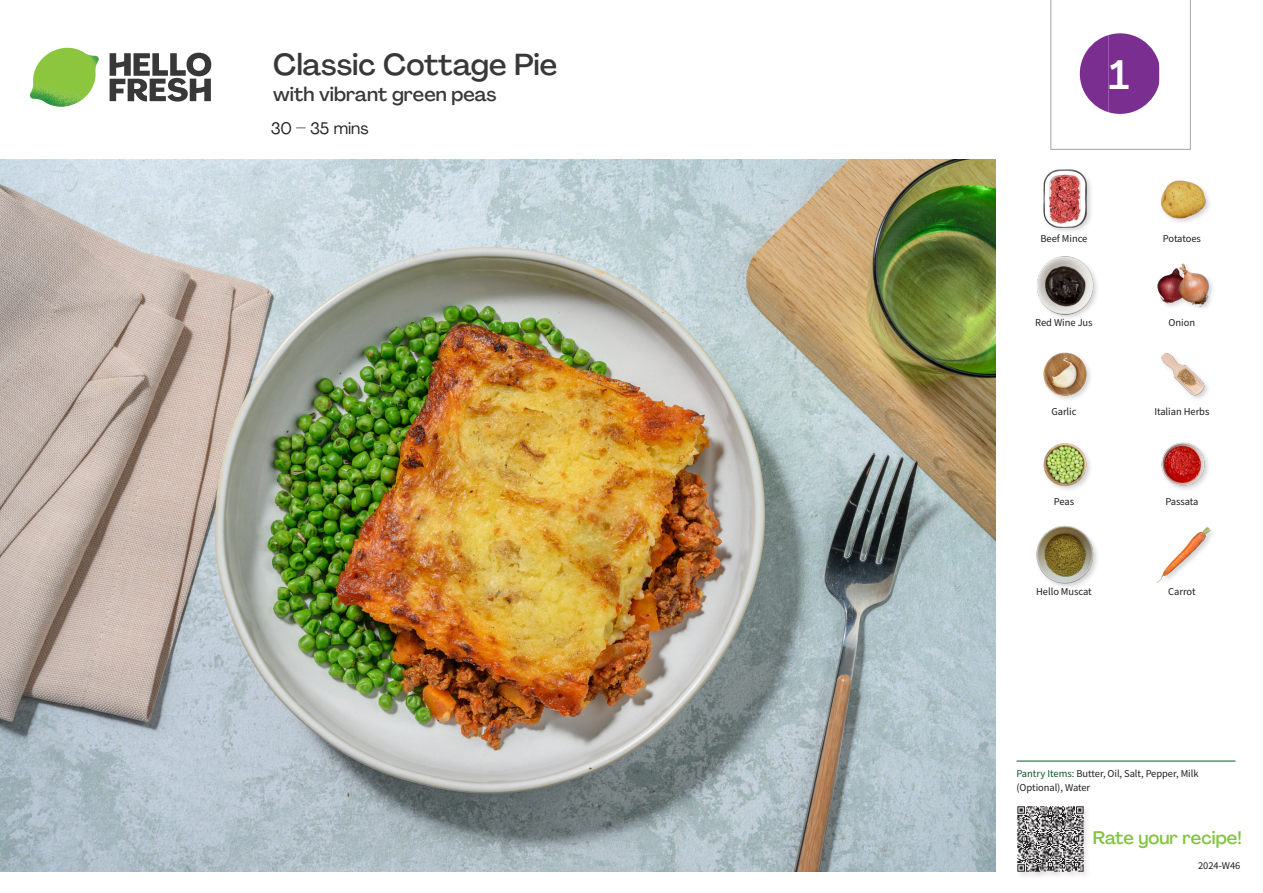
<style>
.page{position:relative;width:1263px;height:893px;background:#fff}
.page>*{position:absolute;margin:0;border:0;box-sizing:border-box;transform-origin:0 0}
._24_Recipe_Nr_Bag{font:500 40.5px "Agrandir";color:#fff}
._15_Titel_UK{font:500 30px "Agrandir";letter-spacing:-.005em;color:#383839}
._15_Titel_UK-2{font:500 19.5px "Agrandir";color:#383839}
.t1{font:500 18px "Agrandir";color:#81c340}
._02_Box_Type{font:16.5px "Agrandir";color:#231f20}
._18_FRONT_ingredients_UK{font:10.5px "Source Sans Pro";letter-spacing:-.005em;color:#231f20}
.t2{font:10.5px/13.5px "Source Sans Variable";letter-spacing:-.005em;color:#231f20}
.s1{font-family:"Source Sans Pro";color:#0e572c}
</style>
<div class="page">
<svg style="left:110px;top:53px;width:101px;height:49px"></svg>
<img style="left:30px;top:48px;width:69px;height:59px">
<img style="left:0;top:159px;width:995px;height:713px">
<hr style="left:1016px;top:761px;width:219px;height:1px;background:#0e572c">
<div style="left:1017px;top:805px;width:74px;height:74px;background:#fafafa"></div>
<img style="left:1017px;top:806px;width:69px;height:69px">
<img style="left:1161px;top:180px;width:48px;height:42px">
<div style="left:1042px;top:169px;width:52px;height:65px;background:#231f20;opacity:.2"></div>
<img style="left:1042px;top:170px;width:52px;height:57px">
<img style="left:1157px;top:263px;width:55px;height:45px">
<div style="left:1036px;top:255px;width:64px;height:66px;background:#231f20;opacity:.2"></div>
<img style="left:1036px;top:257px;width:58px;height:57px">
<img style="left:1161px;top:353px;width:47px;height:46px">
<img style="left:1043px;top:352px;width:48px;height:48px">
<img style="left:1161px;top:442px;width:48px;height:48px">
<img style="left:1043px;top:443px;width:47px;height:47px">
<img style="left:1156px;top:527px;width:56px;height:56px">
<div style="left:1035px;top:525px;width:65px;height:65px;background:#231f20;opacity:.2"></div>
<img style="left:1036px;top:526px;width:58px;height:57px">
<svg style="left:1050px;top:0;width:141px;height:150px"></svg>
<p class="_15_Titel_UK" style="left:273px;top:46px;width:285px">Classic Cottage Pie</p>
<p class="_15_Titel_UK-2" style="left:273px;top:82px;width:225px">with vibrant green peas</p>
<p class="_02_Box_Type" style="left:271px;top:118px;width:99px">30 – 35 mins</p>
<p class="_24_Recipe_Nr_Bag" style="left:1109px;top:50px;width:22px">1</p>
<p class="_18_FRONT_ingredients_UK" style="left:1040px;top:232px;width:48px">Beef Mince</p>
<p class="_18_FRONT_ingredients_UK" style="left:1163px;top:232px;width:40px">Potatoes</p>
<p class="_18_FRONT_ingredients_UK" style="left:1035px;top:316px;width:59px">Red Wine Jus</p>
<p class="_18_FRONT_ingredients_UK" style="left:1169px;top:316px;width:28px">Onion</p>
<p class="_18_FRONT_ingredients_UK" style="left:1051px;top:404px;width:27px">Garlic</p>
<p class="_18_FRONT_ingredients_UK" style="left:1154px;top:404px;width:57px">Italian Herbs</p>
<p class="_18_FRONT_ingredients_UK" style="left:1054px;top:495px;width:22px">Peas</p>
<p class="_18_FRONT_ingredients_UK" style="left:1165px;top:495px;width:35px">Passata</p>
<p class="_18_FRONT_ingredients_UK" style="left:1036px;top:585px;width:57px">Hello Muscat</p>
<p class="_18_FRONT_ingredients_UK" style="left:1168px;top:585px;width:29px">Carrot</p>
<p class="t2" style="left:1016px;top:767px;width:184px"><span class="s1">Pantry Items:</span> Butter, Oil, Salt, Pepper, Milk (Optional), Water</p>
<h3 class="t1" style="left:1093px;top:827px;width:150px">Rate your recipe!</h3>
<p class="t2" style="left:1198px;top:859px;width:44px">2024-W46</p>
</div>
